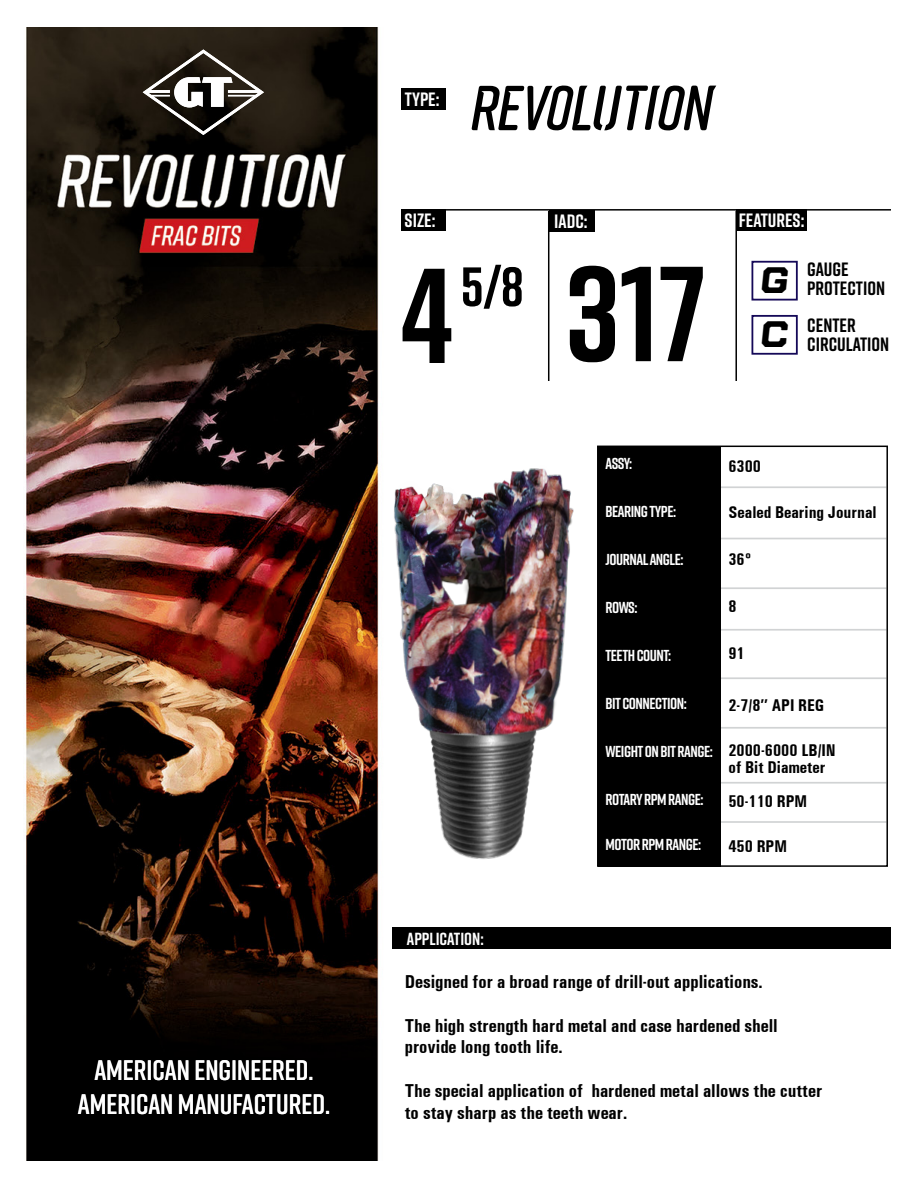
<style>
.page{position:relative;width:918px;height:1188px;background:#fff}
.page>*{position:absolute;margin:0;border:0;box-sizing:border-box;transform-origin:0 0}
.t1{font:700 134.85px "Rift";color:#000}
.t2{font:700 134.55px "Rift";color:#000}
.t3{font:700 55.2px "Rift";color:#000}
.t4{font:italic 900 36.75px "Nostromo";color:#000}
.t5{font:600 28.05px/33.8px "Rift";color:#fff;text-align:center}
.t6{font:700 19.35px/19.5px "Rift";color:#000}
.t7{font:700 19.35px "Rift";color:#fff}
.t8{font:700 condensed 18.75px/21.8px "Univers";color:#000}
.t9{font:700 17.55px "Rift";color:#fff}
.t10{font:700 condensed 17.1px/17px "Univers";color:#000}
.t11{font:700 15.9px "Rift";letter-spacing:-.03em;color:#fff}
</style>
<div class="page">
<img style="left:26px;top:27px;width:865px;height:1134px">
<svg style="left:143px;top:49px;width:121px;height:86px"></svg>
<div style="left:752px;top:261px;width:46px;height:40px;background:#fff;border:2px solid #150958"></div>
<div style="left:752px;top:315px;width:46px;height:40px;background:#fff;border:2px solid #150958"></div>
<div style="left:401px;top:88px;width:45px;height:22px;background:#000"></div>
<div style="left:401px;top:210px;width:45px;height:21px;background:#000"></div>
<div style="left:736px;top:210px;width:71px;height:21px;background:#000"></div>
<div style="left:549px;top:210px;width:45px;height:21px;background:#000"></div>
<hr style="left:401px;top:209px;width:490px;height:2px;background:#000">
<hr style="left:735px;top:211px;width:2px;height:170px;background:#000">
<hr style="left:548px;top:211px;width:1px;height:170px;background:#000">
<div style="left:392px;top:928px;width:499px;height:21px;background:#000"></div>
<img style="left:355px;top:459px;width:239px;height:422px">
<svg style="left:471px;top:85px;width:245px;height:46px"></svg>
<hr style="left:710px;top:538px;width:176px;height:1px;background:#d1d3d4">
<hr style="left:710px;top:629px;width:176px;height:2px;background:#d1d3d4">
<hr style="left:710px;top:587px;width:176px;height:2px;background:#d1d3d4">
<hr style="left:710px;top:821px;width:176px;height:2px;background:#d1d3d4">
<hr style="left:710px;top:677px;width:176px;height:2px;background:#d1d3d4">
<hr style="left:710px;top:782px;width:176px;height:2px;background:#d1d3d4">
<hr style="left:710px;top:727px;width:176px;height:2px;background:#d1d3d4">
<hr style="left:710px;top:486px;width:176px;height:2px;background:#d1d3d4">
<div style="left:598px;top:447px;width:122px;height:420px;background:#000"></div>
<div style="left:597px;top:446px;width:291px;height:421px;border:2px solid #000"></div>
<h3 class="t5" style="left:78px;top:1053px;width:254px">AMERICAN ENGINEERED.<br>AMERICAN MANUFACTURED.</h3>
<p class="t7" style="left:405px;top:86px;width:36px">TYPE:</p>
<p class="t7" style="left:405px;top:207px;width:32px">SIZE:</p>
<p class="t7" style="left:554px;top:207px;width:35px">IADC:</p>
<p class="t7" style="left:739px;top:207px;width:67px">FEATURES:</p>
<h2 class="t2" style="left:401px;top:220px;width:52px">4</h2>
<h3 class="t3" style="left:460px;top:247px;width:65px">5/8</h3>
<p class="t9" style="left:407px;top:926px;width:78px">APPLICATION:</p>
<h1 class="t1" style="left:566px;top:217px;width:142px">317</h1>
<p class="t6" style="left:807px;top:259px;width:79px">GAUGE<br>PROTECTION</p>
<p class="t6" style="left:759px;top:315px;width:132px;text-indent:48px">CENTER<br><sup>C</sup> CIRCULATION</p>
<h3 class="t4" style="left:759px;top:254px;width:32px">G</h3>
<p class="t11" style="left:606px;top:453px;width:28px">ASSY:</p>
<p class="t11" style="left:606px;top:501px;width:72px">BEARING TYPE:</p>
<p class="t11" style="left:606px;top:549px;width:80px">JOURNAL ANGLE:</p>
<p class="t11" style="left:606px;top:597px;width:34px">ROWS:</p>
<p class="t11" style="left:606px;top:645px;width:67px">TEETH COUNT:</p>
<p class="t11" style="left:606px;top:692px;width:83px">BIT CONNECTION:</p>
<p class="t11" style="left:606px;top:740px;width:109px">WEIGHT ON BIT RANGE:</p>
<p class="t11" style="left:606px;top:788px;width:100px">ROTARY RPM RANGE:</p>
<p class="t11" style="left:606px;top:833px;width:97px">MOTOR RPM RANGE:</p>
<p class="t10" style="left:728px;top:457px;width:34px">6300</p>
<p class="t10" style="left:728px;top:503px;width:150px">Sealed Bearing Journal</p>
<p class="t10" style="left:728px;top:551px;width:25px">36º</p>
<p class="t10" style="left:728px;top:597px;width:10px">8</p>
<p class="t10" style="left:728px;top:644px;width:18px">91</p>
<p class="t10" style="left:728px;top:697px;width:97px">2-7/8’’ API REG</p>
<p class="t10" style="left:728px;top:742px;width:109px">2000-6000 LB/IN of Bit Diameter</p>
<p class="t10" style="left:728px;top:793px;width:80px">50-110 RPM</p>
<p class="t10" style="left:728px;top:837px;width:60px">450 RPM</p>
<p class="t8" style="left:405px;top:971px;width:359px">Designed for a broad range of drill-out applications.</p>
<p class="t8" style="left:405px;top:1014px;width:374px">The high strength hard metal and case hardened shell provide long tooth life.</p>
<p class="t8" style="left:405px;top:1080px;width:419px">The special application of hardened metal allows the cutter to stay sharp as the teeth wear.</p>
</div>
